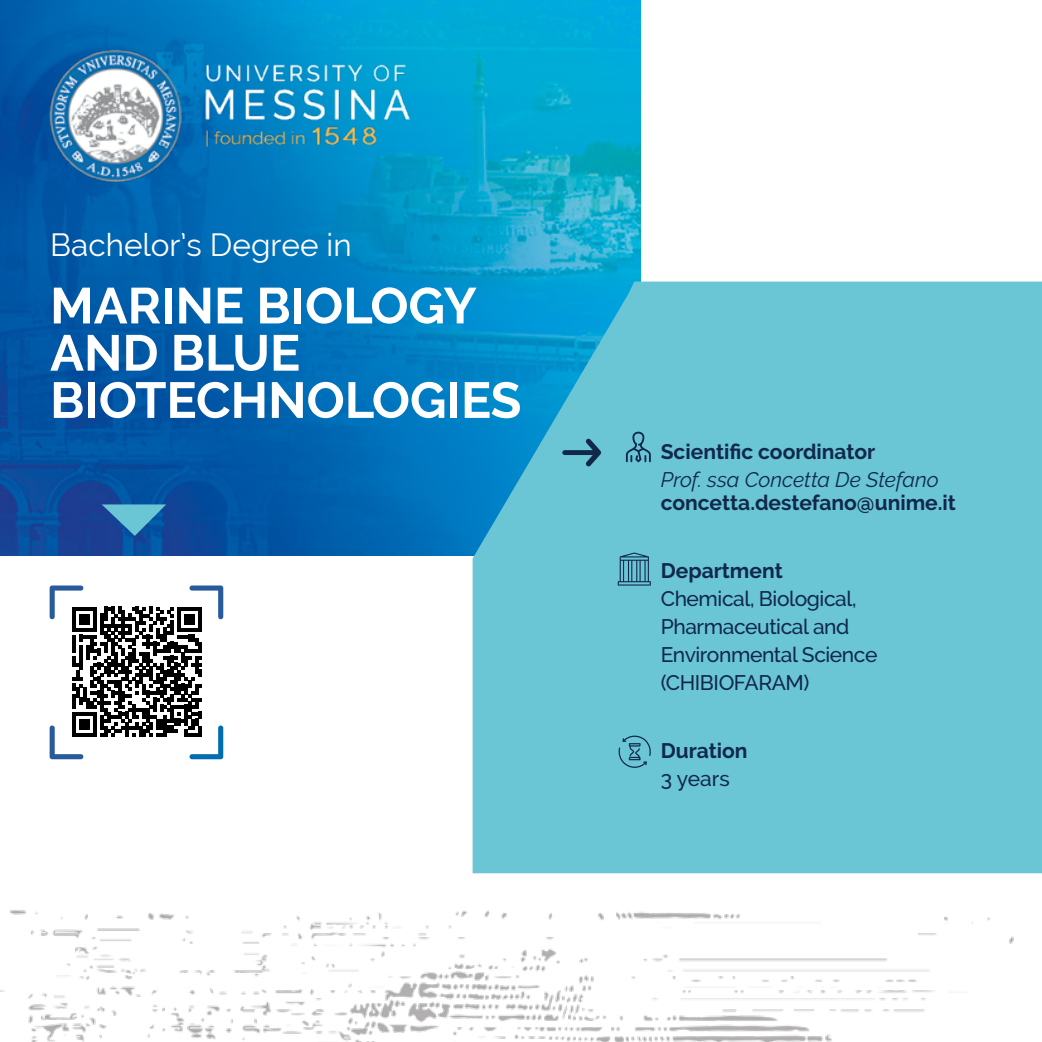
<style>
.page{position:relative;width:1042px;height:1042px;background:#fff}
.page>*{position:absolute;margin:0;border:0;box-sizing:border-box;transform-origin:0 0}
.t1{font:700 50.4px/47.2px "Raleway";color:#fff}
.t2{font:31.5px "Raleway";color:#fff}
.t3{font:500 21px/28px "Raleway";letter-spacing:-.02em;color:#11284b}
.t4{font:700 21px "Raleway";color:#11284b}
.t5{font:italic 21px "Raleway";color:#11284b}
</style>
<div class="page">
<img style="left:0;top:0;width:640px;height:556px">
<img style="left:0;top:17px;width:463px;height:187px">
<svg style="left:472px;top:282px;width:570px;height:576px;background:#62c1d4"></svg>
<svg style="left:618px;top:734px;width:34px;height:34px"></svg>
<svg style="left:626px;top:432px;width:25px;height:30px"></svg>
<svg style="left:618px;top:552px;width:33px;height:33px"></svg>
<svg style="left:562px;top:438px;width:39px;height:28px"></svg>
<svg style="left:102px;top:504px;width:64px;height:32px;background:#3b86b6"></svg>
<img style="left:0;top:858px;width:1042px;height:184px">
<svg style="left:50px;top:585px;width:173px;height:174px"></svg>
<hr style="left:198px;top:726px;width:4px;height:10px;background:#000">
<h2 class="t2" style="left:50px;top:227px;width:303px">Bachelor’s Degree in</h2>
<h1 class="t1" style="left:50px;top:282px;width:473px">MARINE BIOLOGY<br>AND BLUE<br>BIOTECHNOLOGIES</h1>
<p class="t4" style="left:661px;top:439px;width:216px">Scientific coordinator</p>
<p class="t5" style="left:661px;top:467px;width:279px">Prof. ssa Concetta De Stefano</p>
<p class="t4" style="left:661px;top:490px;width:297px">concetta.destefano@unime.it</p>
<p class="t4" style="left:661px;top:558px;width:123px">Department</p>
<p class="t3" style="left:661px;top:584px;width:218px">Chemical, Biological,<br>Pharmaceutical and<br>Environmental Science (CHIBIOFARAM)</p>
<p class="t4" style="left:661px;top:739px;width:88px">Duration</p>
<p class="t3" style="left:661px;top:765px;width:71px">3 years</p>
</div>
